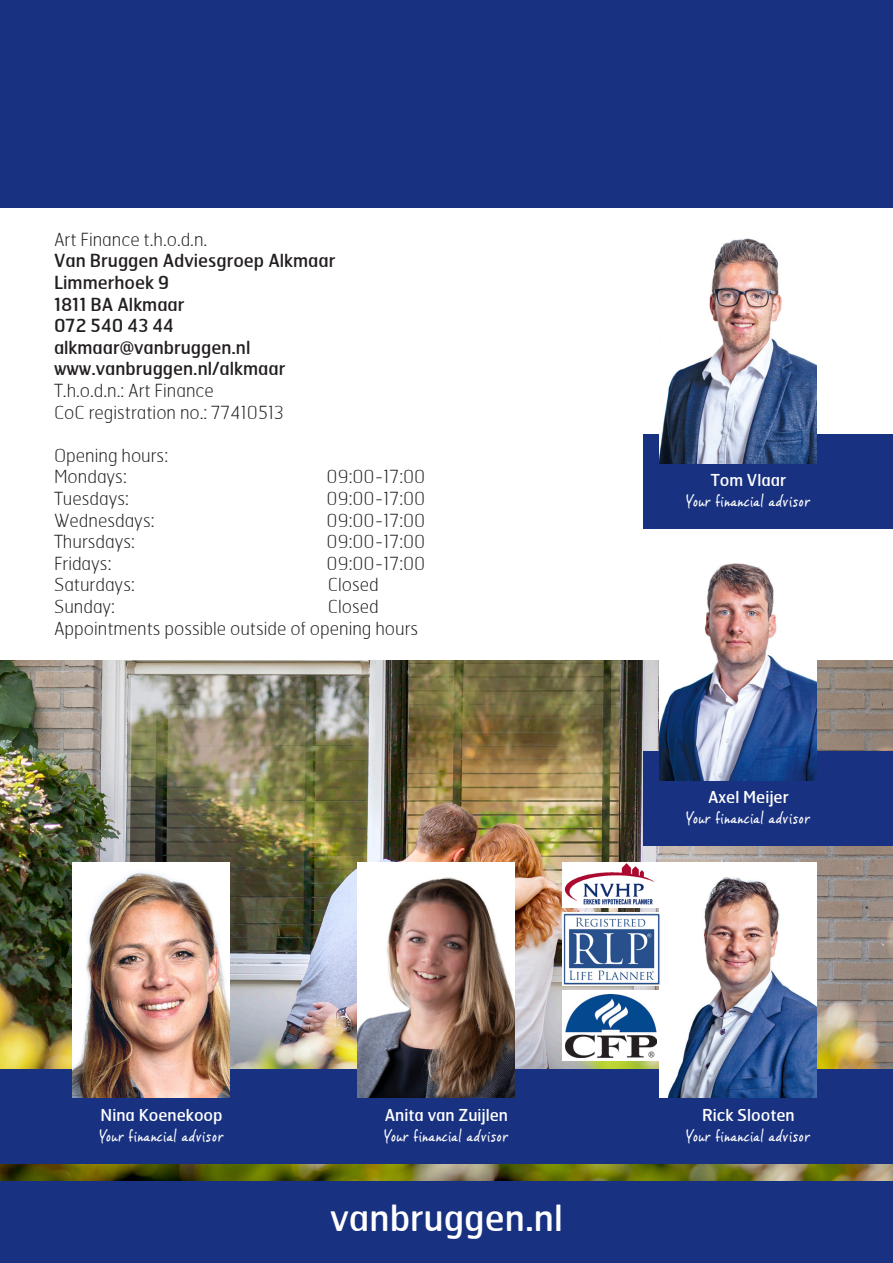
<style>
.page{position:relative;width:893px;height:1263px;background:#fff}
.page>*{position:absolute;margin:0;border:0;box-sizing:border-box;transform-origin:0 0}
.t1{font:36px "Hermes";color:#fff}
.t2{font:100 18px "Hermes";color:#231f20}
.t3{font:18px "Hermes";color:#231f20}
.t4{font:16.35px "Vince Hand II";color:#fff}
.t5{font:16.35px "Hermes";color:#fff}
</style>
<div class="page">
<div style="left:0;top:0;width:893px;height:208px;background:#183181"></div>
<div style="left:0;top:1180px;width:893px;height:83px;background:#183181"></div>
<img style="left:0;top:660px;width:893px;height:520px">
<div style="left:643px;top:435px;width:250px;height:94px;background:#183181"></div>
<div style="left:643px;top:751px;width:250px;height:95px;background:#183181"></div>
<div style="left:0;top:1069px;width:893px;height:94px;background:#183181"></div>
<img style="left:660px;top:238px;width:157px;height:225px">
<img style="left:660px;top:563px;width:157px;height:217px">
<img style="left:660px;top:863px;width:157px;height:235px">
<img style="left:73px;top:863px;width:157px;height:235px">
<img style="left:358px;top:863px;width:157px;height:235px">
<img style="left:562px;top:913px;width:98px;height:73px">
<img style="left:562px;top:863px;width:98px;height:45px">
<div style="left:562px;top:990px;width:98px;height:70px;background:#fff"></div>
<img style="left:566px;top:994px;width:91px;height:64px">
<p class="t2" style="left:54px;top:228px;width:155px">Art Finance t.h.o.d.n.</p>
<p class="t3" style="left:54px;top:249px;width:283px">Van Bruggen Adviesgroep Alkmaar</p>
<p class="t3" style="left:54px;top:271px;width:117px">Limmerhoek 9</p>
<p class="t3" style="left:54px;top:292px;width:132px">1811 BA Alkmaar</p>
<p class="t3" style="left:54px;top:314px;width:121px">072 540 43 44</p>
<p class="t3" style="left:54px;top:336px;width:198px">alkmaar@vanbruggen.nl</p>
<p class="t3" style="left:54px;top:357px;width:233px">www.vanbruggen.nl/alkmaar</p>
<p class="t2" style="left:54px;top:379px;width:161px">T.h.o.d.n.: Art Finance</p>
<p class="t2" style="left:54px;top:401px;width:231px">CoC registration no.: 77410513</p>
<p class="t2" style="left:54px;top:444px;width:116px">Opening hours:</p>
<p class="t2" style="left:54px;top:465px;width:74px">Mondays:</p>
<p class="t2" style="left:327px;top:465px;width:100px">09:00-17:00</p>
<p class="t2" style="left:54px;top:487px;width:76px">Tuesdays:</p>
<p class="t2" style="left:327px;top:487px;width:100px">09:00-17:00</p>
<p class="t2" style="left:54px;top:509px;width:102px">Wednesdays:</p>
<p class="t2" style="left:327px;top:509px;width:100px">09:00-17:00</p>
<p class="t2" style="left:54px;top:530px;width:82px">Thursdays:</p>
<p class="t2" style="left:327px;top:530px;width:100px">09:00-17:00</p>
<p class="t2" style="left:54px;top:552px;width:59px">Fridays:</p>
<p class="t2" style="left:327px;top:552px;width:100px">09:00-17:00</p>
<p class="t2" style="left:54px;top:573px;width:82px">Saturdays:</p>
<p class="t2" style="left:328px;top:573px;width:52px">Closed</p>
<p class="t2" style="left:54px;top:595px;width:63px">Sunday:</p>
<p class="t2" style="left:328px;top:595px;width:52px">Closed</p>
<p class="t2" style="left:54px;top:617px;width:366px">Appointments possible outside of opening hours</p>
<p class="t5" style="left:101px;top:1104px;width:124px">Nina Koenekoop</p>
<p class="t4" style="left:99px;top:1125px;width:126px">Your financial advisor</p>
<p class="t5" style="left:385px;top:1104px;width:125px">Anita van Zuijlen</p>
<p class="t4" style="left:384px;top:1125px;width:126px">Your financial advisor</p>
<h1 class="t1" style="left:330px;top:1195px;width:234px">vanbruggen.nl</h1>
<p class="t5" style="left:711px;top:470px;width:77px">Tom Vlaar</p>
<p class="t4" style="left:686px;top:491px;width:126px">Your financial advisor</p>
<p class="t5" style="left:708px;top:786px;width:82px">Axel Meijer</p>
<p class="t4" style="left:686px;top:807px;width:126px">Your financial advisor</p>
<p class="t5" style="left:702px;top:1104px;width:94px">Rick Slooten</p>
<p class="t4" style="left:686px;top:1125px;width:126px">Your financial advisor</p>
</div>
